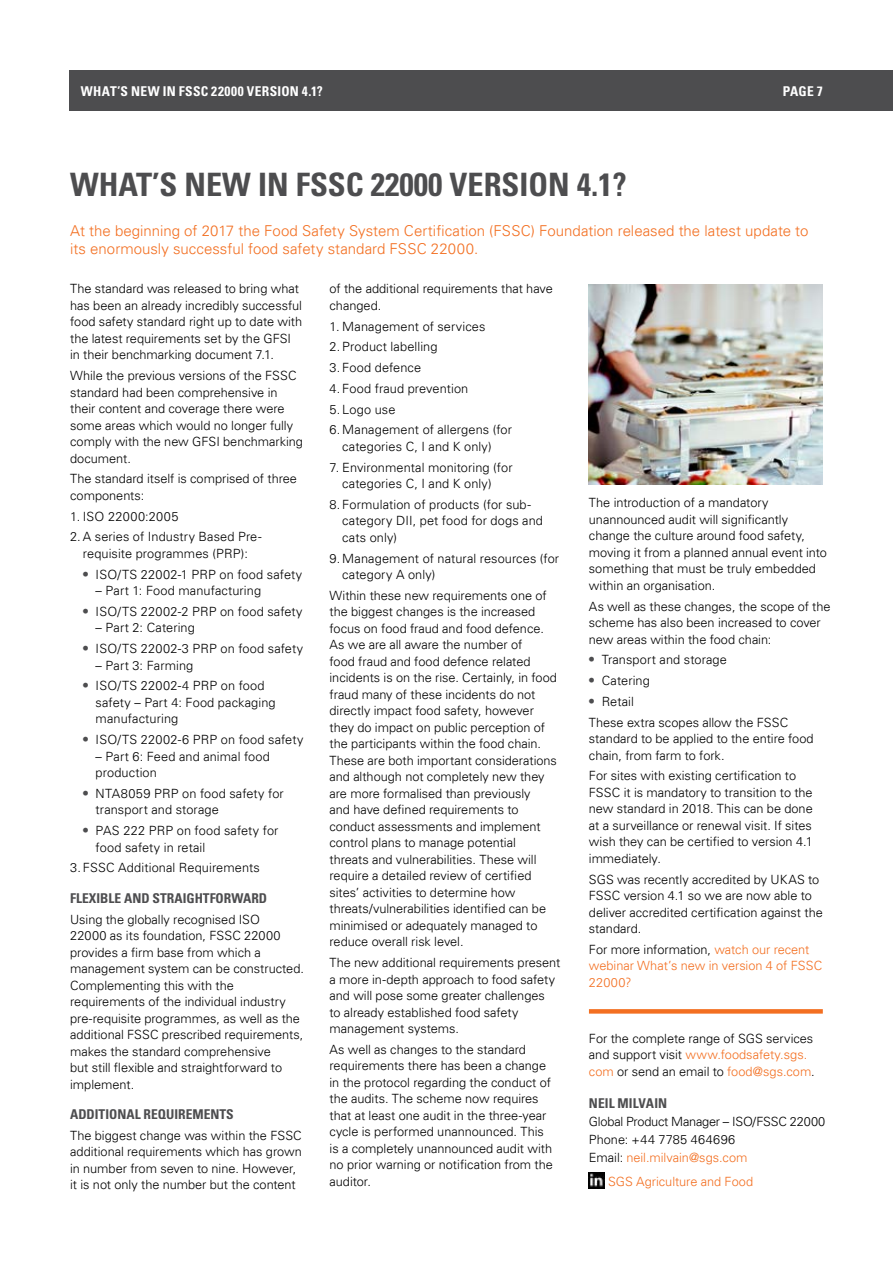
<style>
.page{position:relative;width:893px;height:1263px;background:#fff}
.page>*{position:absolute;margin:0;border:0;box-sizing:border-box;transform-origin:0 0}
.t1{font:700 condensed 32.25px "Univers LT";color:#4d4d4f}
.t2{font:300 15px/18px "Univers LT";color:#f36f21}
.t3{font:700 condensed 13.5px "Univers LT";color:#4d4d4f}
.t4{font:700 condensed 13.5px "Univers LT";letter-spacing:.025em;color:#fff}
.t5{font:700 condensed 13.5px "Univers LT";color:#fff}
.t6{font:300 12.75px/16.5px "Univers LT";color:#000}
.t7{font:300 12.75px/16.5px "Univers LT";color:#f36f21}
.t8{font:300 12.75px "Univers LT";letter-spacing:.025em;color:#000}
.s1{font-weight:700;font-stretch:condensed;font-size:13.5px;color:#4d4d4f}
.s2{color:#000}
.s3{color:#f36f21}
</style>
<div class="page">
<div style="left:70px;top:70px;width:823px;height:41px;background:#4d4d4f"></div>
<div style="left:589px;top:1009px;width:234px;height:5px;background:#f36f21"></div>
<img style="left:589px;top:1173px;width:16px;height:15px">
<img style="left:589px;top:284px;width:234px;height:201px">
<p class="t4" style="left:81px;top:83px;width:244px">WHAT’S NEW IN FSSC 22000 VERSION 4.1?</p>
<p class="t5" style="left:783px;top:83px;width:42px">PAGE 7</p>
<h1 class="t1" style="left:70px;top:164px;width:558px">WHAT’S NEW IN FSSC 22000 VERSION 4.1?</h1>
<p class="t2" style="left:70px;top:222px;width:740px">At the beginning of 2017 the Food Safety System Certification (FSSC) Foundation released the latest update to its enormously successful food safety standard FSSC 22000.</p>
<p class="t6" style="left:70px;top:280px;width:233px">The standard was released to bring what has been an already incredibly successful food safety standard right up to date with the latest requirements set by the GFSI in their benchmarking document 7.1.</p>
<p class="t6" style="left:70px;top:367px;width:234px">While the previous versions of the FSSC standard had been comprehensive in their content and coverage there were some areas which would no longer fully comply with the new GFSI benchmarking document.</p>
<p class="t6" style="left:70px;top:470px;width:228px">The standard itself is comprised of three components:</p>
<p class="t8" style="left:70px;top:508px;width:110px">1. ISO 22000:2005</p>
<p class="t6" style="left:70px;top:528px;width:193px;text-align:center">2. A series of Industry Based Pre&shy;requisite programmes (PRP):</p>
<p class="t6" style="left:83px;top:566px;width:221px"><span class="s1">•</span> ISO/TS 22002-1 PRP on food safety</p>
<p class="t6" style="left:96px;top:582px;width:167px">– Part 1: Food manufacturing</p>
<p class="t6" style="left:83px;top:603px;width:221px"><span class="s1">•</span> ISO/TS 22002-2 PRP on food safety</p>
<p class="t6" style="left:96px;top:619px;width:101px">– Part 2: Catering</p>
<p class="t6" style="left:83px;top:640px;width:222px"><span class="s1">•</span> ISO/TS 22002-3 PRP on food safety</p>
<p class="t6" style="left:96px;top:657px;width:99px">– Part 3: Farming</p>
<p class="t6" style="left:96px;top:677px;width:181px;text-indent:-13px"><span class="s1">•</span> ISO/TS 22002-4 PRP on food safety – Part 4: Food packaging manufacturing</p>
<p class="t6" style="left:83px;top:731px;width:222px"><span class="s1">•</span> ISO/TS 22002-6 PRP on food safety</p>
<p class="t6" style="left:96px;top:748px;width:176px">– Part 6: Feed and animal food production</p>
<p class="t6" style="left:96px;top:785px;width:190px;text-indent:-13px"><span class="s1">•</span> NTA8059 PRP on food safety for transport and storage</p>
<p class="t6" style="left:96px;top:822px;width:184px;text-indent:-13px"><span class="s1">•</span> PAS 222 PRP on food safety for food safety in retail</p>
<p class="t6" style="left:70px;top:860px;width:191px">3. FSSC Additional Requirements</p>
<p class="t3" style="left:70px;top:890px;width:199px">FLEXIBLE AND STRAIGHTFORWARD</p>
<p class="t6" style="left:70px;top:911px;width:235px">Using the globally recognised ISO<br>22000 as its foundation, FSSC 22000 provides a firm base from which a management system can be constructed.<br>Complementing this with the requirements of the individual industry pre-requisite programmes, as well as the additional FSSC prescribed requirements, makes the standard comprehensive<br>but still flexible and straightforward to implement.</p>
<p class="t3" style="left:70px;top:1106px;width:165px">ADDITIONAL REQUIREMENTS</p>
<p class="t6" style="left:70px;top:1127px;width:233px">The biggest change was within the FSSC additional requirements which has grown in number from seven to nine. However, it is not only the number but the content</p>
<p class="t6" style="left:330px;top:280px;width:225px">of the additional requirements that have changed.</p>
<p class="t6" style="left:330px;top:318px;width:157px">1. Management of services</p>
<p class="t6" style="left:330px;top:338px;width:109px">2. Product labelling</p>
<p class="t6" style="left:330px;top:359px;width:93px">3. Food defence</p>
<p class="t6" style="left:330px;top:380px;width:140px">4. Food fraud prevention</p>
<p class="t6" style="left:330px;top:399px;width:184px;line-height:20.7px">5. Logo use<br>6.Management of allergens (for</p>
<p class="t6" style="left:342px;top:438px;width:151px">categories C, I and K only)</p>
<p class="t6" style="left:342px;top:459px;width:172px;text-indent:-13px">7. Environmental monitoring (for categories C, I and K only)</p>
<p class="t6" style="left:342px;top:496px;width:202px;text-indent:-13px">8. Formulation of products (for sub&shy;category DII, pet food for dogs and cats only)</p>
<p class="t6" style="left:342px;top:550px;width:218px;text-indent:-13px">9.Management of natural resources (for category A only)</p>
<p class="t6" style="left:330px;top:587px;width:229px">Within these new requirements one of the biggest changes is the increased focus on food fraud and food defence.<br>As we are all aware the number of<br>food fraud and food defence related incidents is on the rise. Certainly, in food fraud many of these incidents do not directly impact food safety, however they do impact on public perception of the participants within the food chain.<br>These are both important considerations and although not completely new they are more formalised than previously<br>and have defined requirements to conduct assessments and implement control plans to manage potential threats and vulnerabilities. These will require a detailed review of certified sites’ activities to determine how threats/vulnerabilities identified can be minimised or adequately managed to reduce overall risk level.</p>
<p class="t6" style="left:330px;top:954px;width:232px">The new additional requirements present a more in-depth approach to food safety and will pose some greater challenges<br>to already established food safety management systems.</p>
<p class="t6" style="left:330px;top:1041px;width:225px">As well as changes to the standard requirements there has been a change in the protocol regarding the conduct of the audits. The scheme now requires that at least one audit in the three-year cycle is performed unannounced. This is a completely unannounced audit with no prior warning or notification from the auditor.</p>
<p class="t6" style="left:589px;top:494px;width:240px">The introduction of a mandatory unannounced audit will significantly change the culture around food safety, moving it from a planned annual event into something that must be truly embedded within an organisation.</p>
<p class="t6" style="left:589px;top:598px;width:243px">As well as these changes, the scope of the scheme has also been increased to cover new areas within the food chain:</p>
<p class="t6" style="left:589px;top:651px;width:140px"><span class="s1">•</span> Transport and storage</p>
<p class="t6" style="left:589px;top:672px;width:62px"><span class="s1">•</span> Catering</p>
<p class="t6" style="left:589px;top:691px;width:201px;line-height:20.7px"><span class="s1">•</span> Retail<br>These extra scopes allow the FSSC</p>
<p class="t6" style="left:589px;top:730px;width:226px">standard to be applied to the entire food chain, from farm to fork.</p>
<p class="t6" style="left:589px;top:767px;width:225px">For sites with existing certification to FSSC it is mandatory to transition to the new standard in 2018. This can be done at a surveillance or renewal visit. If sites wish they can be certified to version 4.1 immediately.</p>
<p class="t6" style="left:589px;top:871px;width:235px">SGS was recently accredited by UKAS to<br>FSSC version 4.1 so we are now able to deliver accredited certification against the standard.</p>
<p class="t7" style="left:589px;top:941px;width:235px"><span class="s2">For more information,</span> watch our recent webinar What’s new in version 4 of FSSC<br>22000?</p>
<p class="t6" style="left:589px;top:1030px;width:227px">For the complete range of SGS services and support visit <span class="s3">www.foodsafety.sgs. com</span> or send an email to <span class="s3">food@sgs.com</span>.</p>
<p class="t3" style="left:589px;top:1095px;width:80px">NEIL MILVAIN</p>
<p class="t6" style="left:589px;top:1112px;width:238px;line-height:18px">Global Product Manager – ISO/FSSC 22000<br>Phone: +44 7785 464696<br>Email: <span class="s3">neil.milvain@sgs.com</span></p>
<p class="t7" style="left:608px;top:1173px;width:147px">SGS Agriculture and Food</p>
</div>
